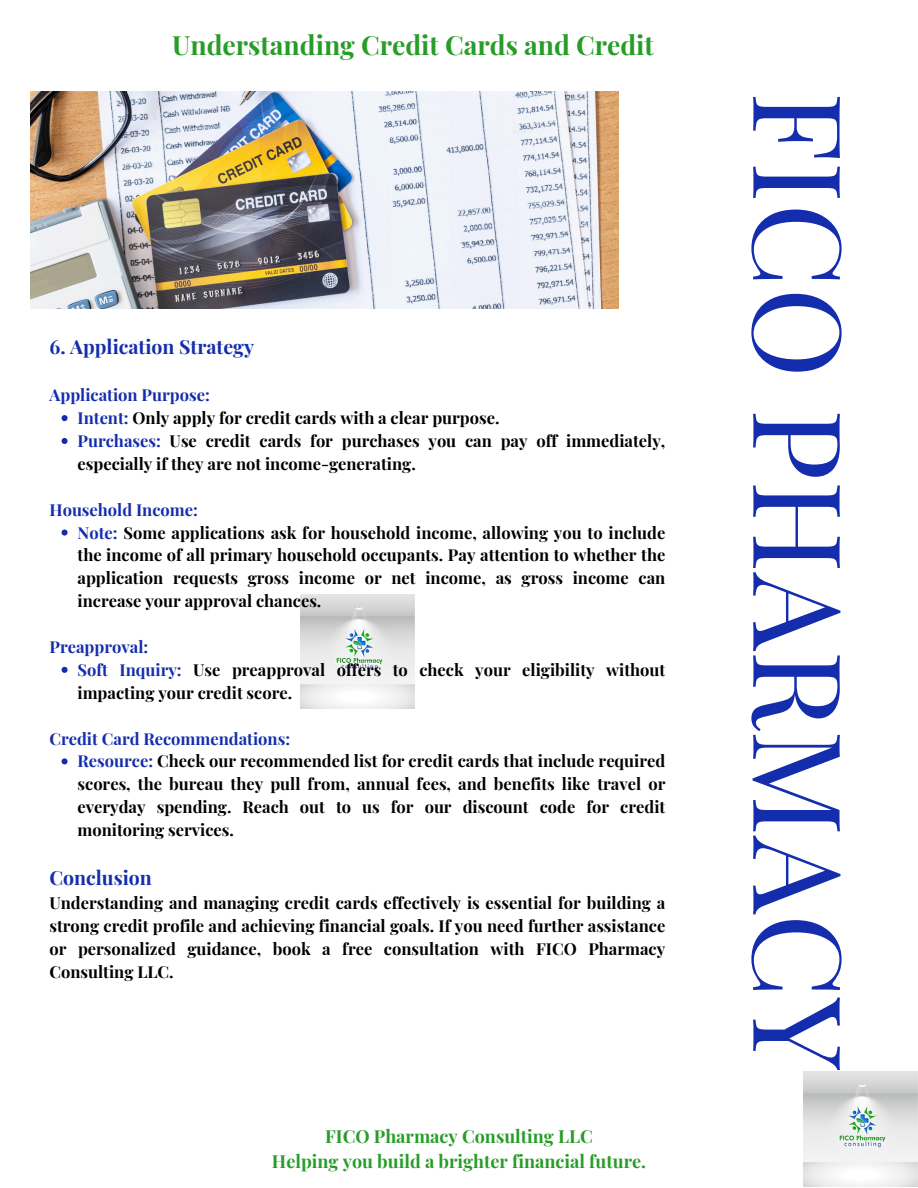
<style>
.page{position:relative;width:918px;height:1188px;background:#fff}
.page>*{position:absolute;margin:0;border:0;box-sizing:border-box;transform-origin:0 0}
.t1{font:122.55px "Playfair Display";color:#142dad}
.t2{font:700 26.55px "Playfair Display";color:#279d28}
.t3{font:700 19.5px "Playfair Display";color:#142dad}
.t4{font:700 18px/24.8px "Playfair Display";color:#279d28;text-align:center}
.t5{font:700 16.5px/23px "Playfair Display";color:#000;text-align:justify}
.t6{font:700 16.5px "Playfair Display";color:#142dad}
.s1{color:#142dad}
</style>
<div class="page">
<img style="left:30px;top:92px;width:589px;height:217px">
<img style="left:300px;top:594px;width:115px;height:115px">
<svg style="left:62px;top:415px;width:6px;height:6px"></svg>
<svg style="left:62px;top:438px;width:6px;height:6px"></svg>
<svg style="left:62px;top:530px;width:6px;height:6px"></svg>
<svg style="left:62px;top:667px;width:6px;height:6px"></svg>
<svg style="left:62px;top:758px;width:6px;height:6px"></svg>
<img style="left:803px;top:1072px;width:115px;height:114px">
<h1 class="t2" style="left:172px;top:26px;width:483px">Understanding Credit Cards and Credit</h1>
<h4 class="t3" style="left:50px;top:333px;width:206px">6. Application Strategy</h4>
<p class="t6" style="left:50px;top:383px;width:162px">Application Purpose:</p>
<p class="t5" style="left:78px;top:406px;width:423px"><span class="s1">Intent:</span> Only apply for credit cards with a clear purpose.</p>
<h4 class="t5" style="left:78px;top:429px;width:589px"><span class="s1">Purchases:</span> Use credit cards for purchases you can pay off immediately, especially if they are not income-generating.</h4>
<p class="t6" style="left:50px;top:498px;width:150px">Household Income:</p>
<h4 class="t5" style="left:78px;top:520px;width:589px"><span class="s1">Note:</span> Some applications ask for household income, allowing you to include the income of all primary household occupants. Pay attention to whether the application requests gross income or net income, as gross income can increase your approval chances.</h4>
<p class="t6" style="left:50px;top:635px;width:100px">Preapproval:</p>
<h4 class="t5" style="left:78px;top:658px;width:589px"><span class="s1">Soft Inquiry:</span> Use preapproval offers to check your eligibility without impacting your credit score.</h4>
<p class="t6" style="left:50px;top:727px;width:242px">Credit Card Recommendations:</p>
<h4 class="t5" style="left:78px;top:749px;width:589px"><span class="s1">Resource:</span> Check our recommended list for credit cards that include required scores, the bureau they pull from, annual fees, and benefits like travel or everyday spending. Reach out to us for our discount code for credit monitoring services.</h4>
<p class="t3" style="left:50px;top:864px;width:104px">Conclusion</p>
<p class="t5" style="left:50px;top:891px;width:617px">Understanding and managing credit cards effectively is essential for building a strong credit profile and achieving financial goals. If you need further assistance or personalized guidance, book a free consultation with FICO Pharmacy Consulting LLC.</p>
<p class="t4" style="left:272px;top:1123px;width:376px">FICO Pharmacy Consulting LLC<br>Helping you build a brighter financial future.</p>
<h2 class="t1" style="left:886px;top:92px;width:980px;rotate:90deg">FICO PHARMACY</h2>
</div>
